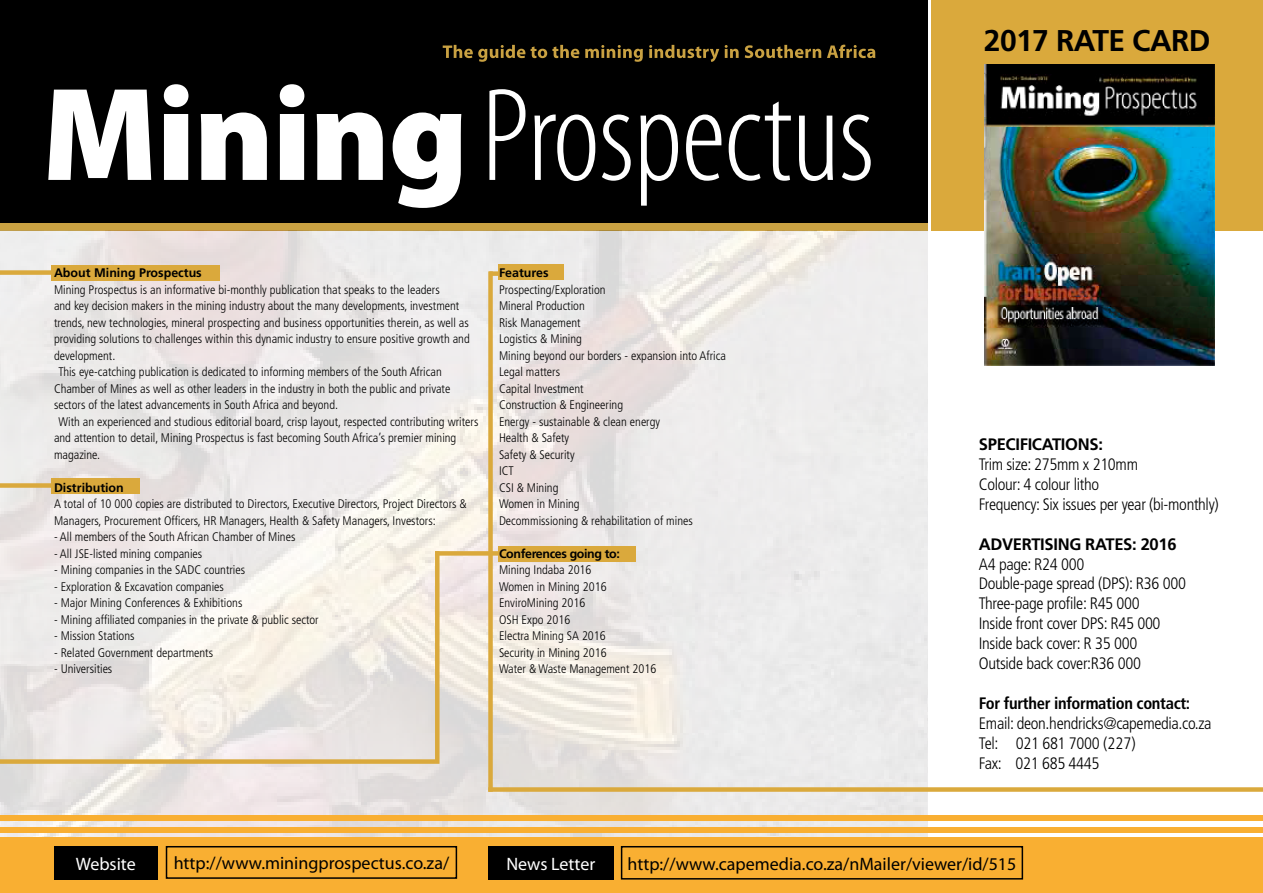
<style>
.page{position:relative;width:1263px;height:893px;background:#fff}
.page>*{position:absolute;margin:0;border:0;box-sizing:border-box;transform-origin:0 0}
.t1{font:700 30px "Frutiger";letter-spacing:-.02em;color:#000}
.t2{font:18px "Myriad Pro";color:#000}
.t3{font:18px "Myriad Pro";color:#fff}
.t4{font:300 condensed 16.65px/20px "Frutiger";letter-spacing:-.02em;color:#000}
.t5{font:700 16.65px "Frutiger";letter-spacing:-.02em;color:#000}
.t6{font:700 condensed 16.65px "Frutiger";letter-spacing:-.02em;color:#000}
.t7{font:300 condensed 12.45px/16.5px "Frutiger";color:#000}
.t8{font:700 12.45px "Frutiger";color:#000}
.t9{font:700 12.45px "Frutiger";letter-spacing:-.03em;color:#000}
</style>
<div class="page">
<div style="left:931px;top:0;width:332px;height:64px;background:#daa93c"></div>
<div style="left:931px;top:61px;width:53px;height:169px;background:#daa93c"></div>
<div style="left:1213px;top:61px;width:50px;height:169px;background:#daa93c"></div>
<div style="left:0;top:0;width:927px;height:225px;background:#000"></div>
<svg style="left:443px;top:45px;width:82px;height:17px"></svg>
<svg style="left:531px;top:45px;width:48px;height:13px"></svg>
<svg style="left:585px;top:45px;width:58px;height:17px"></svg>
<svg style="left:649px;top:45px;width:70px;height:17px"></svg>
<svg style="left:725px;top:45px;width:14px;height:13px"></svg>
<svg style="left:745px;top:45px;width:76px;height:13px"></svg>
<svg style="left:827px;top:45px;width:48px;height:13px"></svg>
<div style="left:0;top:223px;width:927px;height:7px;background:#c9a142"></div>
<svg style="left:48px;top:90px;width:103px;height:90px"></svg>
<svg style="left:164px;top:84px;width:24px;height:96px;background:#e0e0e0"></svg>
<svg style="left:201px;top:113px;width:66px;height:67px"></svg>
<svg style="left:280px;top:84px;width:24px;height:96px;background:#e0e0e0"></svg>
<svg style="left:317px;top:113px;width:66px;height:67px"></svg>
<svg style="left:393px;top:113px;width:68px;height:95px"></svg>
<svg style="left:489px;top:89px;width:36px;height:91px"></svg>
<svg style="left:534px;top:115px;width:61px;height:66px"></svg>
<svg style="left:602px;top:115px;width:29px;height:66px"></svg>
<svg style="left:640px;top:115px;width:38px;height:91px"></svg>
<svg style="left:686px;top:115px;width:35px;height:66px"></svg>
<svg style="left:729px;top:102px;width:62px;height:79px"></svg>
<svg style="left:799px;top:116px;width:34px;height:65px"></svg>
<svg style="left:842px;top:115px;width:29px;height:66px"></svg>
<img style="left:0;top:230px;width:927px;height:608px">
<div style="left:0;top:827px;width:1263px;height:5px;background:#f9af32"></div>
<div style="left:0;top:815px;width:1263px;height:6px;background:#f9af32"></div>
<div style="left:0;top:838px;width:1263px;height:55px;background:#f9af32"></div>
<div style="left:51px;top:266px;width:168px;height:15px;background:#daa93c"></div>
<div style="left:0;top:270px;width:53px;height:5px;background:#daa93c"></div>
<div style="left:51px;top:478px;width:88px;height:16px;background:#daa93c"></div>
<div style="left:0;top:483px;width:53px;height:5px;background:#daa93c"></div>
<div style="left:498px;top:264px;width:65px;height:16px;background:#daa93c"></div>
<div style="left:489px;top:271px;width:11px;height:5px;background:#daa93c"></div>
<div style="left:488px;top:271px;width:5px;height:521px;background:#daa93c"></div>
<div style="left:488px;top:787px;width:775px;height:5px;background:#daa93c"></div>
<div style="left:499px;top:546px;width:137px;height:16px;background:#daa93c"></div>
<div style="left:435px;top:551px;width:65px;height:5px;background:#daa93c"></div>
<hr style="left:435px;top:551px;width:4px;height:213px;background:#daa93c">
<div style="left:0;top:759px;width:435px;height:5px;background:#daa93c"></div>
<div style="left:54px;top:846px;width:104px;height:33px;background:#000"></div>
<div style="left:166px;top:846px;width:291px;height:33px;border:2px solid #000"></div>
<div style="left:488px;top:846px;width:126px;height:33px;background:#000"></div>
<div style="left:621px;top:846px;width:402px;height:33px;border:2px solid #000"></div>
<img style="left:984px;top:64px;width:230px;height:301px">
<p class="t8" style="left:54px;top:266px;width:149px">About Mining Prospectus</p>
<p class="t7" style="left:54px;top:281px;width:387px">Mining Prospectus is an informative bi-monthly publication that speaks to the leaders</p>
<p class="t7" style="left:54px;top:298px;width:407px">and key decision makers in the mining industry about the many developments, investment</p>
<p class="t7" style="left:54px;top:314px;width:416px">trends, new technologies, mineral prospecting and business opportunities therein, as well as</p>
<p class="t7" style="left:54px;top:331px;width:417px">providing solutions to challenges within this dynamic industry to ensure positive growth and</p>
<p class="t7" style="left:54px;top:347px;width:63px">development.</p>
<p class="t7" style="left:58px;top:364px;width:385px">This eye-catching publication is dedicated to informing members of the South African</p>
<p class="t7" style="left:54px;top:380px;width:398px">Chamber of Mines as well as other leaders in the industry in both the public and private</p>
<p class="t7" style="left:54px;top:397px;width:286px">sectors of the latest advancements in South Africa and beyond.</p>
<p class="t7" style="left:58px;top:413px;width:421px">With an experienced and studious editorial board, crisp layout, respected contributing writers</p>
<p class="t7" style="left:54px;top:430px;width:404px">and attention to detail, Mining Prospectus is fast becoming South Africa’s premier mining</p>
<p class="t7" style="left:54px;top:446px;width:48px">magazine.</p>
<p class="t8" style="left:54px;top:480px;width:71px">Distribution</p>
<p class="t7" style="left:54px;top:496px;width:414px">A total of 10 000 copies are distributed to Directors, Executive Directors, Project Directors &amp;<br>Managers, Procurement Officers, HR Managers, Health &amp; Safety Managers, Investors:</p>
<p class="t7" style="left:54px;top:529px;width:243px">- All members of the South African Chamber of Mines</p>
<p class="t7" style="left:54px;top:545px;width:150px">- All JSE-listed mining companies</p>
<p class="t7" style="left:54px;top:562px;width:193px">- Mining companies in the SADC countries</p>
<p class="t7" style="left:54px;top:578px;width:171px">- Exploration &amp; Excavation companies</p>
<p class="t7" style="left:54px;top:595px;width:190px">- Major Mining Conferences &amp; Exhibitions</p>
<p class="t7" style="left:54px;top:611px;width:266px">- Mining affiliated companies in the private &amp; public sector</p>
<p class="t7" style="left:54px;top:628px;width:82px">- Mission Stations</p>
<p class="t7" style="left:54px;top:644px;width:161px">- Related Government departments</p>
<p class="t7" style="left:54px;top:661px;width:60px">- Universities</p>
<p class="t8" style="left:499px;top:266px;width:51px">Features</p>
<p class="t7" style="left:499px;top:281px;width:228px">Prospecting/Exploration<br>Mineral Production<br>Risk Management<br>Logistics &amp; Mining<br>Mining beyond our borders - expansion into Africa<br>Legal matters<br>Capital Investment<br>Construction &amp; Engineering<br>Energy - sustainable &amp; clean energy<br>Health &amp; Safety<br>Safety &amp; Security<br>ICT<br>CSI &amp; Mining<br>Women in Mining<br>Decommissioning &amp; rehabilitation of mines</p>
<p class="t9" style="left:499px;top:546px;width:122px">Conferences going to:</p>
<p class="t7" style="left:499px;top:562px;width:159px">Mining Indaba 2016<br>Women in Mining 2016<br>EnviroMining 2016<br>OSH Expo 2016<br>Electra Mining SA 2016<br>Security in Mining 2016<br>Water &amp; Waste Management 2016</p>
<h1 class="t1" style="left:984px;top:23px;width:228px">2017 RATE CARD</h1>
<h3 class="t5" style="left:979px;top:434px;width:126px">SPECIFICATIONS:</h3>
<h3 class="t4" style="left:979px;top:454px;width:241px">Trim size: 275mm x 210mm<br>Colour: 4 colour litho<br>Frequency: Six issues per year (bi-monthly)</h3>
<h3 class="t5" style="left:979px;top:534px;width:199px">ADVERTISING RATES: 2016</h3>
<h3 class="t4" style="left:979px;top:554px;width:209px">A4 page: R24 000<br>Double-page spread (DPS): R36 000<br>Three-page profile: R45 000<br>Inside front cover DPS: R45 000<br>Inside back cover: R 35 000<br>Outside back cover:R36 000</h3>
<h3 class="t6" style="left:979px;top:693px;width:213px">For further information contact:</h3>
<h3 class="t4" style="left:979px;top:713px;width:234px">Email: deon.hendricks@capemedia.co.za<br>Tel: 021 681 7000 (227)<br>Fax: 021 685 4445</h3>
<h2 class="t3" style="left:76px;top:852px;width:62px">Website</h2>
<h2 class="t2" style="left:174px;top:852px;width:277px">http://www.miningprospectus.co.za/</h2>
<h2 class="t3" style="left:506px;top:852px;width:90px">News Letter</h2>
<h2 class="t2" style="left:627px;top:852px;width:390px">http://www.capemedia.co.za/nMailer/viewer/id/515</h2>
</div>
